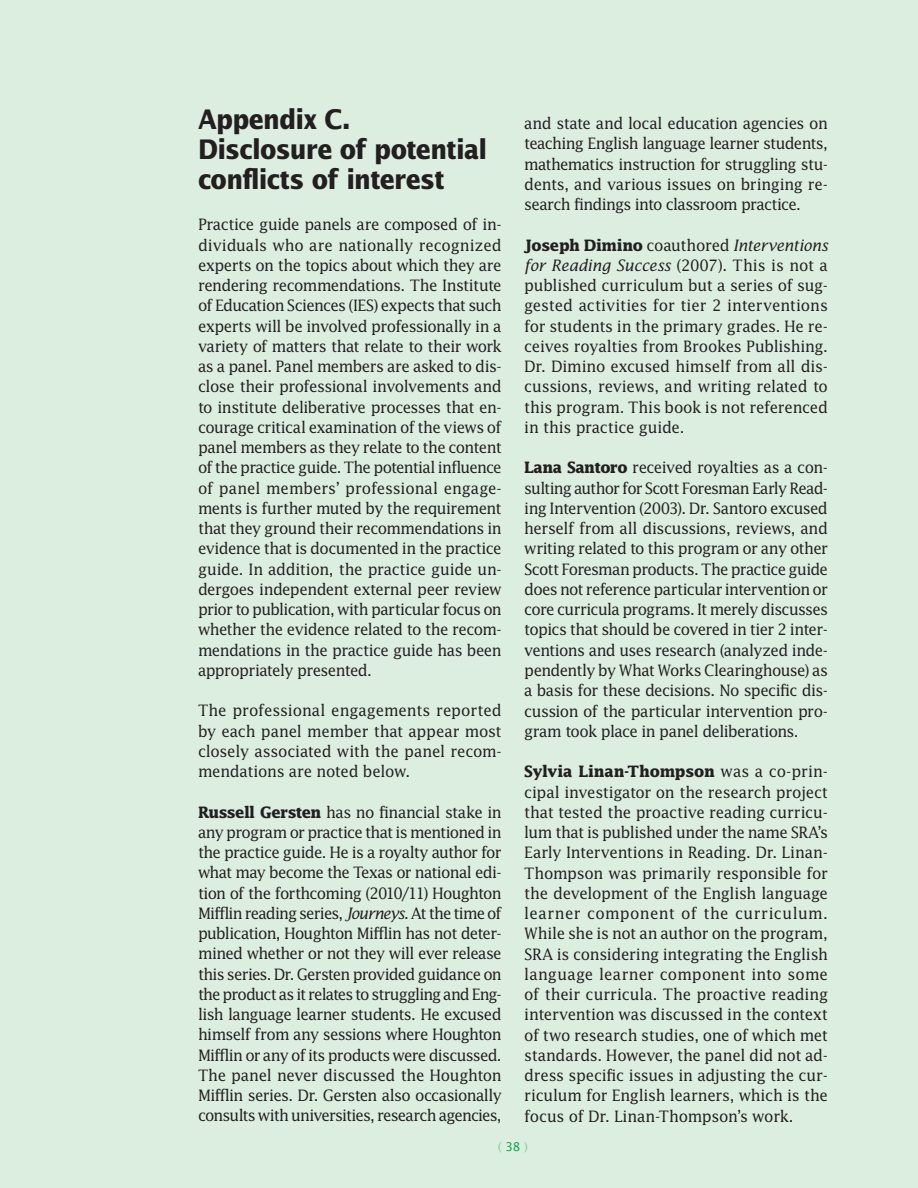
<style>
.page{position:relative;width:918px;height:1188px;background:#dceedf}
.page>*{position:absolute;margin:0;border:0;box-sizing:border-box;transform-origin:0 0}
.t1{font:700 27px/30px "Lucida Sans Std";letter-spacing:-.03em;color:#231f20;scale:.9 1}
.t2{font:15.75px/20.2px "Lucida Std";letter-spacing:-.03em;color:#231f20;text-align:justify;scale:.95 1}
.t3{font:12px "Lucida Sans Std";color:#88cc9c}
.s1{font-weight:700}
.s2{font-style:italic}
.s3{color:#00a94e}
</style>
<div class="page">
<h1 class="t1" style="left:198px;top:105px;width:323px">Appendix C.<br>Disclosure of potential conflicts of interest</h1>
<p class="t2" style="left:198px;top:214px;width:321px">Practice guide panels are composed of in&shy;dividuals who are nationally recognized experts on the topics about which they are rendering recommendations. The Institute of Education Sciences (IES) expects that such experts will be involved professionally in a variety of matters that relate to their work as a panel. Panel members are asked to dis&shy;close their professional involvements and to institute deliberative processes that en&shy;courage critical examination of the views of panel members as they relate to the content of the practice guide. The potential influence of panel members’ professional engage&shy;ments is further muted by the requirement that they ground their recommendations in evidence that is documented in the practice guide. In addition, the practice guide un&shy;dergoes independent external peer review prior to publication, with particular focus on whether the evidence related to the recom&shy;mendations in the practice guide has been appropriately presented.</p>
<p class="t2" style="left:198px;top:700px;width:321px">The professional engagements reported by each panel member that appear most closely associated with the panel recom&shy;mendations are noted below.</p>
<p class="t2" style="left:198px;top:801px;width:321px"><span class="s1">Russell Gersten</span> has no financial stake in any program or practice that is mentioned in the practice guide. He is a royalty author for what may become the Texas or national edi&shy;tion of the forthcoming (2010/11) Houghton Mifflin reading series, <span class="s2">Journeys</span>. At the time of publication, Houghton Mifflin has not deter&shy;mined whether or not they will ever release this series. Dr. Gersten provided guidance on the product as it relates to struggling and Eng&shy;lish language learner students. He excused himself from any sessions where Houghton Mifflin or any of its products were discussed.<br>The panel never discussed the Houghton Mifflin series. Dr. Gersten also occasionally consults with universities, research agencies,</p>
<p class="t2" style="left:524px;top:113px;width:321px">and state and local education agencies on teaching English language learner students, mathematics instruction for struggling stu&shy;dents, and various issues on bringing re&shy;search findings into classroom practice.</p>
<p class="t2" style="left:524px;top:235px;width:321px"><span class="s1">Joseph Dimino</span> coauthored <span class="s2">Interventions for Reading Success</span> (2007). This is not a published curriculum but a series of sug&shy;gested activities for tier 2 interventions for students in the primary grades. He re&shy;ceives royalties from Brookes Publishing.<br>Dr. Dimino excused himself from all dis&shy;cussions, reviews, and writing related to this program. This book is not referenced in this practice guide.</p>
<p class="t2" style="left:524px;top:457px;width:321px"><span class="s1">Lana Santoro</span> received royalties as a con&shy;sulting author for Scott Foresman Early Read&shy;ing Intervention (2003). Dr. Santoro excused herself from all discussions, reviews, and writing related to this program or any other Scott Foresman products. The practice guide does not reference particular intervention or core curricula programs. It merely discusses topics that should be covered in tier 2 inter&shy;ventions and uses research (analyzed inde&shy;pendently by What Works Clearinghouse) as a basis for these decisions. No specific dis&shy;cussion of the particular intervention pro&shy;gram took place in panel deliberations.</p>
<p class="t2" style="left:524px;top:761px;width:321px"><span class="s1">Sylvia Linan-Thompson</span> was a co-prin&shy;cipal investigator on the research project that tested the proactive reading curricu&shy;lum that is published under the name SRA’s Early Interventions in Reading. Dr. Linan-Thompson was primarily responsible for the development of the English language learner component of the curriculum.<br>While she is not an author on the program, SRA is considering integrating the English language learner component into some of their curricula. The proactive reading intervention was discussed in the context of two research studies, one of which met standards. However, the panel did not ad&shy;dress specific issues in adjusting the cur&shy;riculum for English learners, which is the focus of Dr. Linan-Thompson’s work.</p>
<p class="t3" style="left:498px;top:1139px;width:32px">( <span class="s3">38</span> )</p>
</div>
